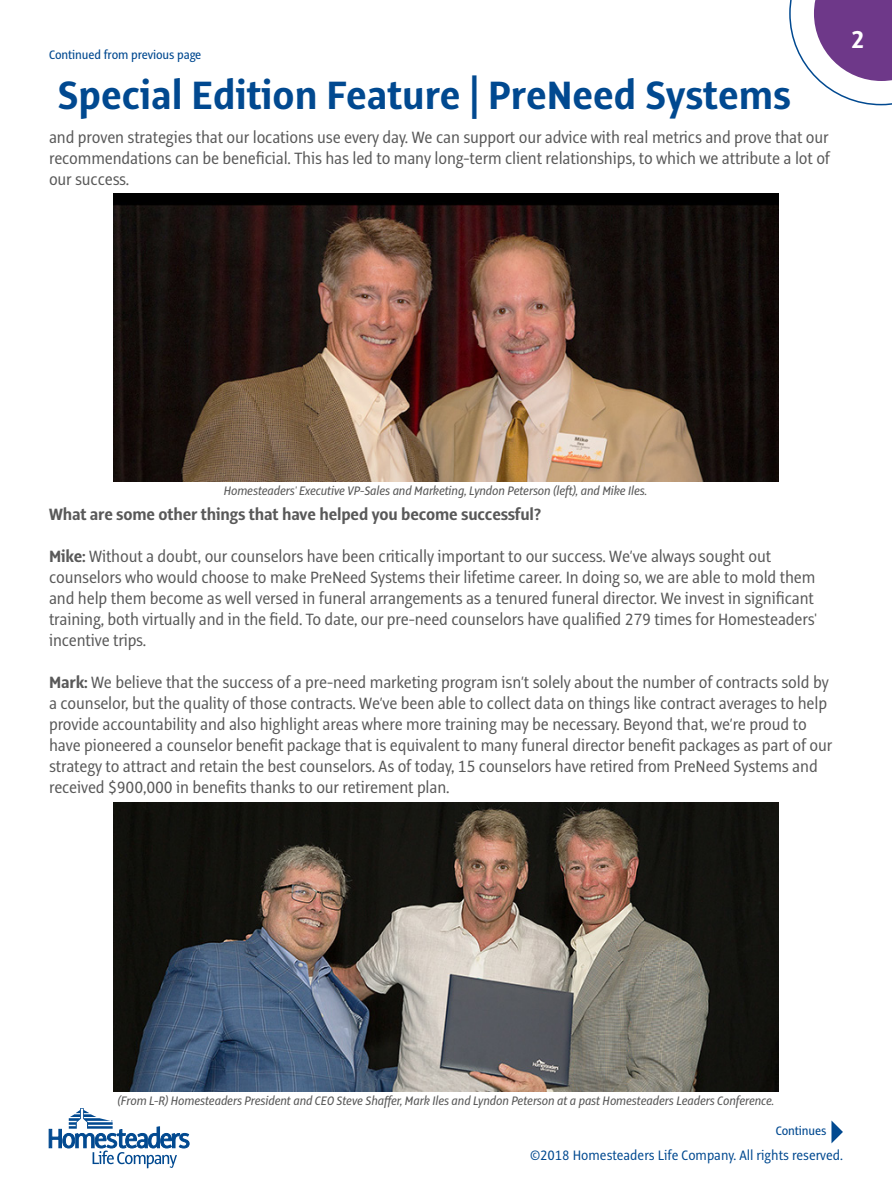
<style>
.page{position:relative;width:892px;height:1188px;background:#fff}
.page>*{position:absolute;margin:0;border:0;box-sizing:border-box;transform-origin:0 0}
.t1{font:700 43.5px "Alto Pro Con";color:#014990}
.t2{font:700 27px "Alto Pro Con";color:#fff}
.t3{font:18px/21px "Alto Pro Con";letter-spacing:-.01em;color:#595959}
.t4{font:700 18px "Alto Pro Con";letter-spacing:-.01em;color:#595959}
.t5{font:15px "Alto Pro Con";color:#014990}
.t6{font:italic 500 13.5px "Alto Pro Con";letter-spacing:-.01em;color:#595959}
.t7{font:500 13.5px "Alto Pro Con";letter-spacing:-.01em;color:#014990}
.s1{font-weight:700}
</style>
<div class="page">
<svg style="left:49px;top:1108px;width:140px;height:60px"></svg>
<svg style="left:789px;top:0;width:103px;height:105px"></svg>
<svg style="left:831px;top:1121px;width:12px;height:22px"></svg>
<img style="left:113px;top:193px;width:665px;height:289px">
<img style="left:113px;top:803px;width:665px;height:288px">
<p class="t7" style="left:49px;top:46px;width:154px">Continued from previous page</p>
<p class="t1" style="left:58px;top:71px;width:735px">Special Edition Feature | PreNeed Systems</p>
<p class="t3" style="left:49px;top:127px;width:782px;text-align:justify">and proven strategies that our locations use every day. We can support our advice with real metrics and prove that our recommendations can be beneficial. This has led to many long-term client relationships, to which we attribute a lot of our success.</p>
<p class="t2" style="left:851px;top:24px;width:15px">2</p>
<p class="t6" style="left:224px;top:482px;width:425px">Homesteaders' Executive VP-Sales and Marketing, Lyndon Peterson (left), and Mike Iles.</p>
<p class="t4" style="left:49px;top:505px;width:493px">What are some other things that have helped you become successful?</p>
<p class="t3" style="left:49px;top:546px;width:769px"><span class="s1">Mike:</span> Without a doubt, our counselors have been critically important to our success. We’ve always sought out counselors who would choose to make PreNeed Systems their lifetime career. In doing so, we are able to mold them and help them become as well versed in funeral arrangements as a tenured funeral director. We invest in significant training, both virtually and in the field. To date, our pre-need counselors have qualified 279 times for Homesteaders' incentive trips.</p>
<p class="t3" style="left:49px;top:672px;width:784px"><span class="s1">Mark:</span> We believe that the success of a pre-need marketing program isn’t solely about the number of contracts sold by a counselor, but the quality of those contracts. We’ve been able to collect data on things like contract averages to help provide accountability and also highlight areas where more training may be necessary. Beyond that, we’re proud to have pioneered a counselor benefit package that is equivalent to many funeral director benefit packages as part of our strategy to attract and retain the best counselors. As of today, 15 counselors have retired from PreNeed Systems and received $900,000 in benefits thanks to our retirement plan.</p>
<p class="t6" style="left:118px;top:1093px;width:658px">(From L-R) Homesteaders President and CEO Steve Shaffer, Mark Iles and Lyndon Peterson at a past Homesteaders Leaders Conference.</p>
<p class="t7" style="left:775px;top:1122px;width:52px">Continues</p>
<p class="t5" style="left:530px;top:1146px;width:314px">©2018 Homesteaders Life Company. All rights reserved.</p>
</div>
